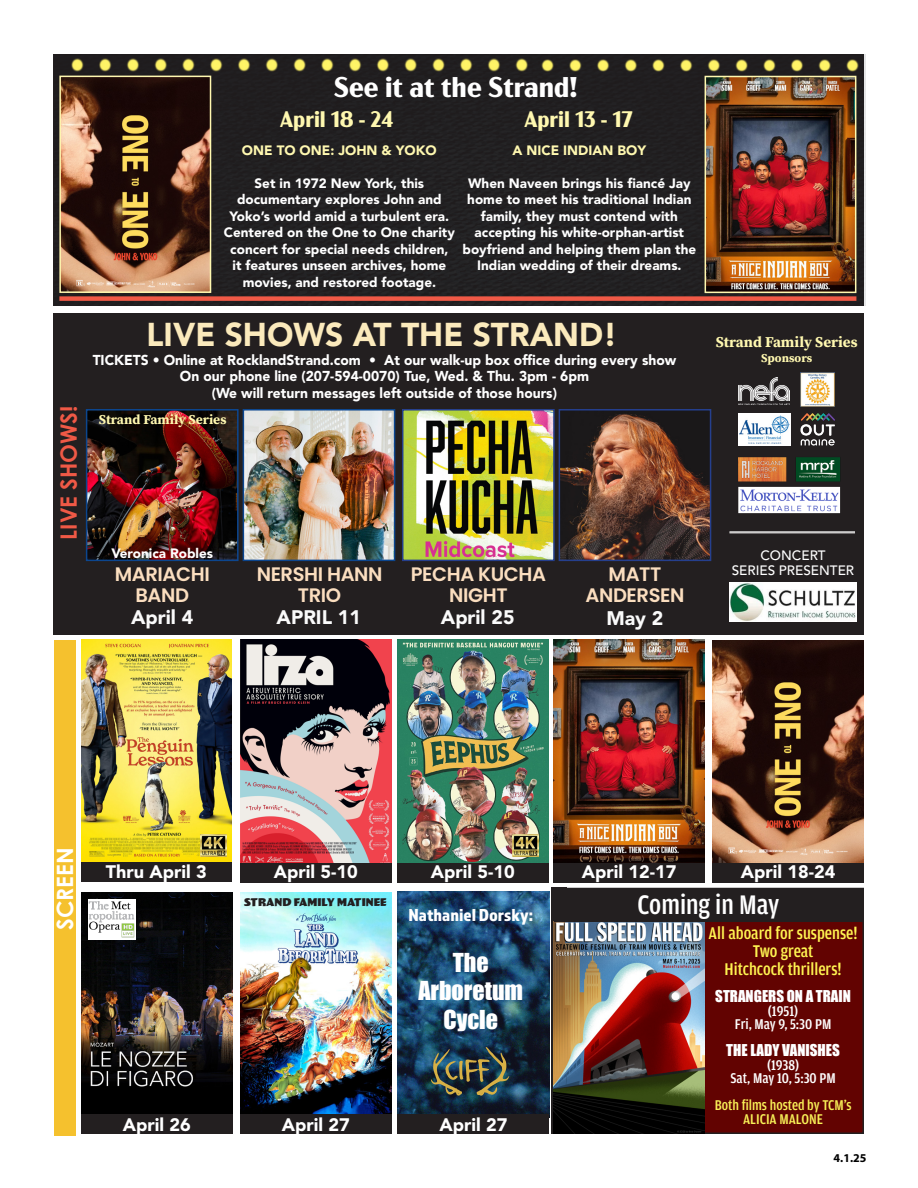
<style>
.page{position:relative;width:918px;height:1188px;background:#fff}
.page>*{position:absolute;margin:0;border:0;box-sizing:border-box;transform-origin:0 0}
.t1{font:900 32.85px "Avenir LT Std";color:#fbeabc}
.t2{font:700 28.5px "Acme Gothic";color:#fff}
.t3{font:500 28.5px "Amplitude Cond";color:#fff}
.t4{font:24px "Impact";color:#fff}
.t5{font:700 22.5px "Acme Gothic";color:#fff8b0}
.t6{font:700 22.5px "Century Gothic";color:#f05946}
.t7{font:700 22.5px "Century Gothic";color:#fff}
.t8{font:600 19.5px/21px "Poppins";letter-spacing:-.02em;color:#fbdebf;text-align:center}
.t9{font:900 19.5px "Avenir LT Std";color:#fafafa}
.t10{font:900 18px "Avenir LT Std";color:#fff}
.t11{font:500 18px/18px "Amplitude Cond";color:#fff451;text-align:center}
.t12{font:18px "Almaq Refined";color:#fff}
.t13{font:15px/13.5px "Impact";color:#fff;text-align:center}
.t14{font:500 15px/13.5px "Amplitude Cond";color:#f8f057;text-align:center}
.t15{font:500 15px "Amplitude Cond";color:#fff}
.t16{font:700 15px "Source Serif Pro";color:#fff8b0}
.t17{font:900 14.25px/16.5px "Avenir LT Std";color:#fff;text-align:center}
.t18{font:900 13.5px/16.5px "Avenir LT Std";color:#fff;text-align:center}
.t19{font:900 13.5px "Avenir LT Std";color:#fff8b0}
.t20{font:500 13.5px "Avenir LT Pro";color:#fff}
.t21{font:700 13.5px "Source Serif Pro";color:#fff8b0}
.t22{font:700 12px "Source Serif Pro";color:#fff8b0}
.t23{font:700 12px "Myriad Pro";color:#000}
.t24{font:700 10.5px "Wigwag";color:#231f20}
.s1{font-family:"Amplitude Cond";font-weight:500}
</style>
<div class="page">
<svg style="left:551px;top:888px;width:3px;height:246px"></svg>
<div style="left:554px;top:889px;width:309px;height:244px;background:#620301"></div>
<div style="left:53px;top:314px;width:811px;height:321px;background:#231f20"></div>
<img style="left:89px;top:412px;width:147px;height:146px">
<div style="left:86px;top:409px;width:153px;height:152px;border:2px solid #0c468f"></div>
<hr style="left:729px;top:532px;width:126px;height:1px;background:#fff">
<hr style="left:729px;top:533px;width:126px;height:1px;background:#fff">
<img style="left:246px;top:412px;width:146px;height:146px">
<div style="left:243px;top:409px;width:152px;height:152px;border:2px solid #0c468f"></div>
<img style="left:405px;top:412px;width:147px;height:146px">
<div style="left:402px;top:409px;width:153px;height:152px;border:2px solid #253f8e"></div>
<img style="left:562px;top:412px;width:146px;height:146px">
<div style="left:559px;top:409px;width:152px;height:152px;border:2px solid #253f8e"></div>
<div style="left:54px;top:640px;width:22px;height:495px;background:#f5c12e"></div>
<img style="left:397px;top:639px;width:152px;height:224px">
<div style="left:397px;top:863px;width:152px;height:20px;background:#231f20"></div>
<div style="left:81px;top:862px;width:151px;height:19px;background:#231f20"></div>
<img style="left:81px;top:639px;width:151px;height:223px">
<img style="left:200px;top:835px;width:27px;height:21px">
<img style="left:240px;top:639px;width:152px;height:224px">
<div style="left:240px;top:863px;width:152px;height:20px;background:#231f20"></div>
<img style="left:512px;top:835px;width:27px;height:21px">
<img style="left:240px;top:892px;width:152px;height:223px">
<div style="left:240px;top:1115px;width:152px;height:19px;background:#231f20"></div>
<div style="left:55px;top:54px;width:811px;height:252px;background:#212021"></div>
<img style="left:62px;top:79px;width:146px;height:211px">
<div style="left:59px;top:76px;width:152px;height:217px;border:2px solid #fff8b0"></div>
<img style="left:708px;top:79px;width:145px;height:211px">
<div style="left:705px;top:76px;width:151px;height:217px;border:2px solid #fff8b0"></div>
<div style="left:59px;top:296px;width:797px;height:5px;background:#f05946"></div>
<img style="left:57px;top:56px;width:475px;height:16px">
<img style="left:532px;top:56px;width:331px;height:17px">
<img style="left:738px;top:457px;width:103px;height:57px">
<div style="left:738px;top:413px;width:53px;height:33px;background:#fff"></div>
<img style="left:739px;top:415px;width:50px;height:29px">
<img style="left:800px;top:413px;width:35px;height:33px">
<img style="left:729px;top:583px;width:127px;height:38px">
<img style="left:553px;top:639px;width:152px;height:224px">
<div style="left:553px;top:863px;width:152px;height:20px;background:#231f20"></div>
<img style="left:713px;top:640px;width:151px;height:223px">
<div style="left:713px;top:863px;width:151px;height:20px;background:#231f20"></div>
<img style="left:81px;top:893px;width:151px;height:221px">
<div style="left:88px;top:899px;width:48px;height:40px;background:#fff"></div>
<img style="left:88px;top:901px;width:47px;height:37px">
<div style="left:81px;top:1114px;width:151px;height:20px;background:#231f20"></div>
<img style="left:398px;top:892px;width:151px;height:222px">
<div style="left:398px;top:1114px;width:151px;height:20px;background:#231f20"></div>
<img style="left:554px;top:921px;width:151px;height:213px">
<img style="left:739px;top:377px;width:50px;height:27px">
<img style="left:801px;top:373px;width:34px;height:34px">
<div style="left:554px;top:888px;width:310px;height:33px;background:#231f20"></div>
<svg style="left:431px;top:1047px;width:78px;height:49px;background:#3f4e48"></svg>
<p class="t6" style="left:52px;top:540px;width:136px;rotate:-90deg">LIVE SHOWS!</p>
<p class="t2" style="left:334px;top:66px;width:245px">See it at the Strand!</p>
<p class="t5" style="left:280px;top:102px;width:115px">April 18 - 24</p>
<p class="t5" style="left:524px;top:102px;width:110px">April 13 - 17</p>
<p class="t19" style="left:242px;top:142px;width:196px">ONE TO ONE: JOHN &amp; YOKO</p>
<p class="t18" style="left:224px;top:175px;width:233px">Set in 1972 New York, this documentary explores John and<br>Yoko’s world amid a turbulent era.<br>Centered on the One to One charity concert for special needs children,<br>it features unseen archives, home movies, and restored footage.</p>
<p class="t19" style="left:513px;top:142px;width:135px">A NICE INDIAN BOY</p>
<p class="t18" style="left:463px;top:175px;width:235px">When Naveen brings his fiancé Jay home to meet his traditional Indian family, they must contend with accepting his white-orphan-artist boyfriend and helping them plan the Indian wedding of their dreams.</p>
<p class="t1" style="left:147px;top:314px;width:472px">LIVE SHOWS AT THE STRAND!</p>
<p class="t17" style="left:93px;top:352px;width:585px">TICKETS • Online at RocklandStrand.com • At our walk-up box office during every show<br>On our phone line (207-594-0070) Tue, Wed. &amp; Thu. 3pm - 6pm<br>(We will return messages left outside of those hours)</p>
<p class="t21" style="left:99px;top:411px;width:129px">Strand Family Series</p>
<p class="t18" style="left:111px;top:545px;width:103px">Veronica Robles</p>
<p class="t8" style="left:115px;top:564px;width:97px">MARIACHI</p>
<p class="t8" style="left:135px;top:585px;width:55px">BAND</p>
<p class="t8" style="left:257px;top:564px;width:127px">NERSHI HANN</p>
<p class="t8" style="left:298px;top:585px;width:45px">TRIO</p>
<p class="t8" style="left:411px;top:563px;width:137px">PECHA KUCHA</p>
<p class="t8" style="left:449px;top:584px;width:60px">NIGHT</p>
<p class="t8" style="left:586px;top:564px;width:101px">MATT<br>ANDERSEN</p>
<p class="t9" style="left:131px;top:605px;width:64px">April 4</p>
<p class="t9" style="left:441px;top:605px;width:75px">April 25</p>
<p class="t9" style="left:606px;top:606px;width:59px">May 2</p>
<p class="t9" style="left:277px;top:606px;width:86px">APRIL 11</p>
<p class="t16" style="left:716px;top:332px;width:143px">Strand Family Series</p>
<p class="t22" style="left:761px;top:349px;width:53px">Sponsors</p>
<p class="t20" style="left:760px;top:547px;width:66px">CONCERT</p>
<p class="t20" style="left:732px;top:562px;width:124px">SERIES PRESENTER</p>
<p class="t7" style="left:48px;top:930px;width:84px;rotate:-90deg">SCREEN</p>
<p class="t10" style="left:106px;top:861px;width:102px">Thru April 3</p>
<p class="t10" style="left:274px;top:861px;width:85px">April 5-10</p>
<p class="t10" style="left:431px;top:861px;width:85px">April 5-10</p>
<p class="t10" style="left:582px;top:861px;width:96px">April 12-17</p>
<p class="t10" style="left:741px;top:861px;width:96px">April 18-24</p>
<p class="t24" style="left:244px;top:896px;width:144px">STRAND FAMILY MATINEE</p>
<p class="t3" style="left:638px;top:889px;width:143px">Coming in May</p>
<p class="t12" style="left:408px;top:904px;width:126px">Nathaniel Dorsky:</p>
<p class="t4" style="left:453px;top:944px;width:37px">The</p>
<p class="t4" style="left:418px;top:972px;width:106px">Arboretum</p>
<p class="t4" style="left:443px;top:1001px;width:56px">Cycle</p>
<p class="t11" style="left:709px;top:925px;width:150px">All aboard for suspense!<br>Two great<br>Hitchcock thrillers!</p>
<p class="t13" style="left:715px;top:989px;width:137px">STRANGERS ON A TRAIN <span class="s1">(1951)</span></p>
<p class="t15" style="left:735px;top:1016px;width:98px">Fri, May 9, 5:30 PM</p>
<p class="t13" style="left:726px;top:1043px;width:115px">THE LADY VANISHES <span class="s1">(1938)</span></p>
<p class="t15" style="left:730px;top:1070px;width:107px">Sat, May 10, 5:30 PM</p>
<p class="t14" style="left:715px;top:1099px;width:138px">Both films hosted by TCM’s<br>ALICIA MALONE</p>
<p class="t10" style="left:123px;top:1114px;width:70px">April 26</p>
<p class="t10" style="left:440px;top:1114px;width:70px">April 27</p>
<p class="t10" style="left:282px;top:1114px;width:70px">April 27</p>
<p class="t23" style="left:834px;top:1151px;width:34px">4.1.25</p>
</div>
